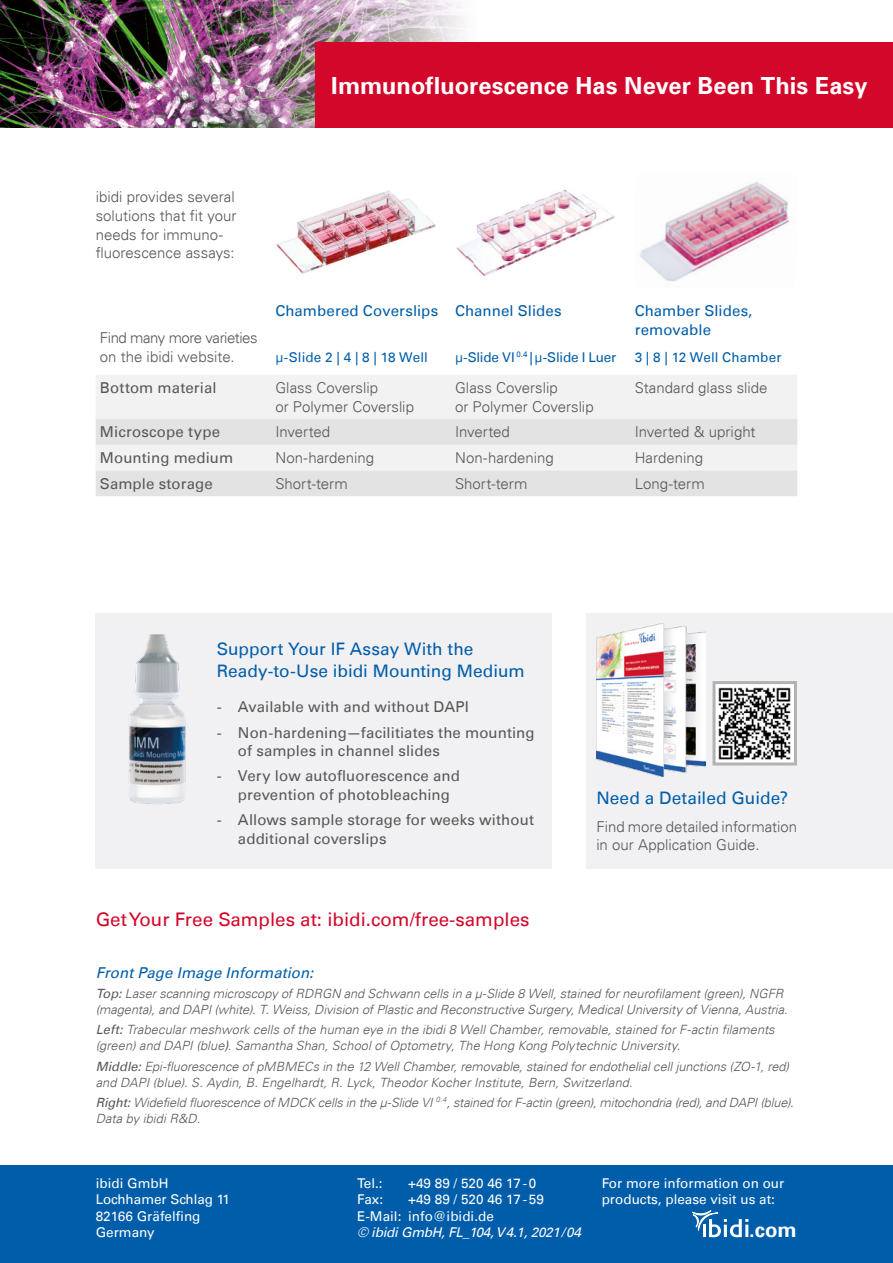
<style>
.page{position:relative;width:893px;height:1263px;background:#fff}
.page>*{position:absolute;margin:0;border:0;box-sizing:border-box;transform-origin:0 0}
.N_Headline_Flyer{font:700 23.7px "Univers";letter-spacing:.005em;color:#fff}
.aufzählung{font:700 20.4px "Univers";color:#fff}
.Fliess_8seiter{font:18.75px "Univers";color:#d3072a}
.N_Subline_2{font:17.25px/21.6px "Univers";color:#005da9}
.N_Benefits{font:15px/18.8px "Univers";letter-spacing:.005em;color:#575756}
.N_Tabelle{font:300 15px/18.8px "Univers";color:#575756}
.N_Text{font:300 15px/18.8px "Univers";color:#575756}
.N_Tabelle-2{font:15px/18.8px "Univers";letter-spacing:.005em;color:#005da9}
.N_Tabelle-3{font:15px "Univers";letter-spacing:.01em;color:#575756}
.N_Text-2{font:300 15px/18.8px "Univers";letter-spacing:-.025em;color:#575756}
.N_Legende_Head{font:italic 15px "Univers";letter-spacing:.005em;color:#005da9}
.Fliess_8seiter-2{font:13.5px/16.5px "Univers";color:#fff}
.N_Tabelle-4{font:13.5px "Univers";letter-spacing:-.005em;color:#005da9}
.Fliess_NEU{font:13.5px/16.5px "Univers";color:#fff}
.N_Legende{font:italic 300 12.75px/15.9px "Univers";color:#575756}
.s1{font-weight:400}
.s2{font-style:italic}
</style>
<div class="page">
<img style="left:0;top:0;width:479px;height:128px">
<div style="left:0;top:1165px;width:893px;height:98px;background:#005da9"></div>
<div style="left:315px;top:43px;width:578px;height:85px;background:#d3072a"></div>
<svg style="left:692px;top:1210px;width:56px;height:27px"></svg>
<div style="left:96px;top:375px;width:701px;height:44px;background:#f2f2f2"></div>
<svg style="left:96px;top:419px;width:701px;height:77px;fill:#e3e3e3"></svg>
<img style="left:640px;top:182px;width:150px;height:100px">
<img style="left:456px;top:189px;width:159px;height:88px">
<img style="left:276px;top:190px;width:160px;height:84px">
<div style="left:96px;top:613px;width:456px;height:255px;background:#f1f0f3"></div>
<img style="left:129px;top:634px;width:57px;height:170px">
<div style="left:586px;top:613px;width:307px;height:255px;background:#f1f0f3"></div>
<img style="left:596px;top:624px;width:110px;height:153px">
<svg style="left:712px;top:681px;width:85px;height:85px"></svg>
<p class="N_Headline_Flyer" style="left:331px;top:71px;width:538px">Immunofluorescence Has Never Been This Easy</p>
<p class="N_Text" style="left:96px;top:187px;width:142px">ibidi provides several solutions that fit your needs for immuno&shy;fluorescence assays:</p>
<p class="N_Text-2" style="left:100px;top:328px;width:159px">Find many more varieties on the ibidi website.</p>
<p class="N_Tabelle-2" style="left:275px;top:302px;width:164px">Chambered Coverslips</p>
<p class="N_Tabelle-2" style="left:455px;top:302px;width:108px">Channel Slides</p>
<p class="N_Tabelle-2" style="left:635px;top:302px;width:119px">Chamber Slides, removable</p>
<p class="N_Tabelle-4" style="left:275px;top:349px;width:154px">µ-Slide 2 | 4 | 8 | 18 Well</p>
<p class="N_Tabelle-4" style="left:455px;top:349px;width:163px">µ-Slide VI <sup>0.4</sup> |µ-Slide I Luer</p>
<p class="N_Tabelle-4" style="left:635px;top:349px;width:149px">3 | 8 | 12 Well Chamber</p>
<p class="N_Tabelle-3" style="left:100px;top:379px;width:118px">Bottom material</p>
<p class="N_Tabelle" style="left:275px;top:378px;width:140px">Glass Coverslip<br>or Polymer Coverslip</p>
<p class="N_Tabelle" style="left:455px;top:378px;width:140px">Glass Coverslip<br>or Polymer Coverslip</p>
<p class="N_Tabelle" style="left:635px;top:378px;width:134px">Standard glass slide</p>
<p class="N_Tabelle-3" style="left:100px;top:423px;width:122px">Microscope type</p>
<p class="N_Tabelle" style="left:275px;top:423px;width:56px">Inverted</p>
<p class="N_Tabelle" style="left:455px;top:423px;width:56px">Inverted</p>
<p class="N_Tabelle" style="left:635px;top:423px;width:122px">Inverted &amp; upright</p>
<p class="N_Tabelle-3" style="left:100px;top:449px;width:135px">Mounting medium</p>
<p class="N_Tabelle" style="left:275px;top:448px;width:100px">Non-hardening</p>
<p class="N_Tabelle" style="left:455px;top:448px;width:100px">Non-hardening</p>
<p class="N_Tabelle" style="left:635px;top:448px;width:70px">Hardening</p>
<p class="N_Tabelle-3" style="left:100px;top:474px;width:114px">Sample storage</p>
<p class="N_Tabelle" style="left:275px;top:474px;width:74px">Short-term</p>
<p class="N_Tabelle" style="left:455px;top:474px;width:74px">Short-term</p>
<p class="N_Tabelle" style="left:635px;top:474px;width:72px">Long-term</p>
<p class="N_Subline_2" style="left:217px;top:638px;width:310px">Support Your IF Assay With the<br>Ready-to-Use ibidi Mounting Medium</p>
<p class="N_Benefits" style="left:217px;top:698px;width:254px">- Available with and without DAPI</p>
<p class="N_Benefits" style="left:238px;top:723px;width:298px;text-indent:-21px">- Non-hardening—facilitiates the mounting of samples in channel slides</p>
<p class="N_Benefits" style="left:238px;top:767px;width:223px;text-indent:-21px">- Very low autofluorescence and prevention of photobleaching</p>
<p class="N_Benefits" style="left:238px;top:811px;width:298px;text-indent:-21px">- Allows sample storage for weeks without additional coverslips</p>
<p class="Fliess_8seiter" style="left:96px;top:908px;width:435px">Get Your Free Samples at: ibidi.com/free-samples</p>
<p class="N_Subline_2" style="left:596px;top:788px;width:193px">Need a Detailed Guide?</p>
<p class="N_Text" style="left:596px;top:817px;width:202px">Find more detailed information in our Application Guide.</p>
<p class="N_Legende_Head" style="left:96px;top:964px;width:219px">Front Page Image Information:</p>
<p class="N_Legende" style="left:96px;top:986px;width:694px"><span class="s1">Top:</span> Laser scanning microscopy of RDRGN and Schwann cells in a μ-Slide 8 Well, stained for neurofilament (green), NGFR (magenta), and DAPI (white). T. Weiss, Division of Plastic and Reconstructive Surgery, Medical University of Vienna, Austria.</p>
<p class="N_Legende" style="left:96px;top:1022px;width:680px"><span class="s1">Left:</span> Trabecular meshwork cells of the human eye in the ibidi 8 Well Chamber, removable, stained for F-actin filaments (green) and DAPI (blue<span class="s1">)</span>. Samantha Shan, School of Optometry, The Hong Kong Polytechnic University.</p>
<p class="N_Legende" style="left:96px;top:1058px;width:695px"><span class="s1">Middle:</span> Epi-fluorescence of pMBMECs in the 12 Well Chamber, removable, stained for endothelial cell junctions (ZO-1, red) and DAPI (blue). S. Aydin, B. Engelhardt, R. Lyck, Theodor Kocher Institute, Bern, Switzerland.</p>
<p class="N_Legende" style="left:96px;top:1094px;width:699px"><span class="s1">Right:</span> Widefield fluorescence of MDCK cells in the μ-Slide VI <sup>0.4</sup>, stained for F-actin (green), mitochondria (red), and DAPI (blue).<br>Data by ibidi R&amp;D.</p>
<p class="Fliess_8seiter-2" style="left:96px;top:1175px;width:74px">ibidi GmbH</p>
<p class="Fliess_8seiter-2" style="left:96px;top:1191px;width:136px">Lochhamer Schlag 11</p>
<p class="Fliess_8seiter-2" style="left:96px;top:1208px;width:106px">82166 Gräfelfing</p>
<p class="Fliess_8seiter-2" style="left:96px;top:1224px;width:60px">Germany</p>
<p class="Fliess_8seiter-2" style="left:357px;top:1175px;width:27px">Tel.:</p>
<p class="Fliess_8seiter-2" style="left:408px;top:1175px;width:130px">+49 89 / 520 46 17-0</p>
<p class="Fliess_8seiter-2" style="left:357px;top:1191px;width:28px">Fax:</p>
<p class="Fliess_8seiter-2" style="left:357px;top:1191px;width:225px;text-indent:51px">+49 89 / 520 46 17-59<br>E-Mail: info@ibidi.de<br><span class="s2">© ibidi GmbH, FL_104, V4.1, 2021/04</span></p>
<p class="Fliess_NEU" style="left:602px;top:1175px;width:184px">For more information on our products, please visit us at:</p>
<p class="aufzählung" style="left:749px;top:1217px;width:49px">.com</p>
</div>
